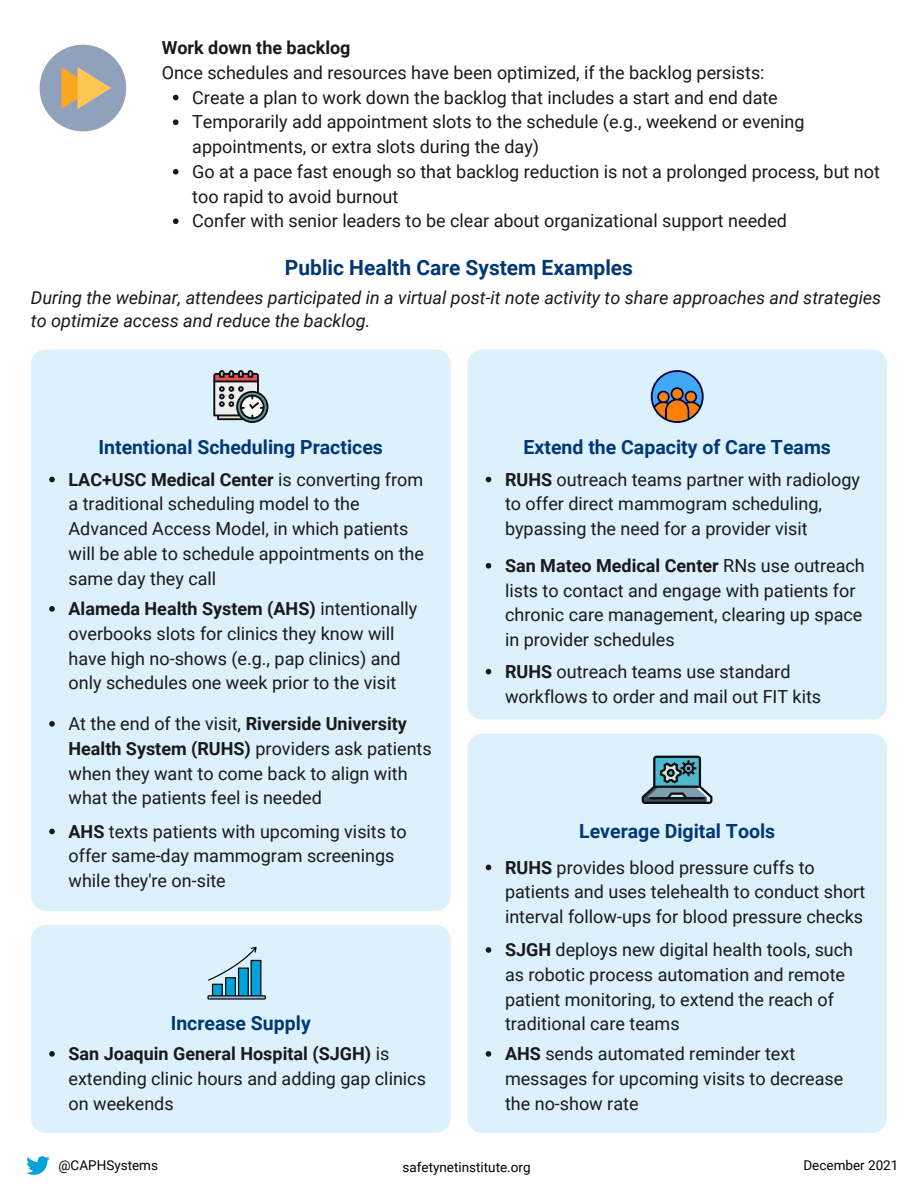
<style>
.page{position:relative;width:918px;height:1188px;background:#fff}
.page>*{position:absolute;margin:0;border:0;box-sizing:border-box;transform-origin:0 0}
.t1{font:700 21px "Roboto";color:#003876}
.t2{font:700 19.5px "Roboto";color:#003876}
.t3{font:18px/24.8px "Roboto";color:#191919}
.t4{font:italic 18px/22.5px "Roboto";color:#191919}
.t5{font:700 18px "Roboto";color:#191919}
.t6{font:13.5px "Roboto";color:#000}
.s1{font-weight:700}
</style>
<div class="page">
<svg style="left:26px;top:1156px;width:24px;height:19px"></svg>
<div style="left:40px;top:45px;width:86px;height:86px;background:#90a1bb;border-radius:50%"></div>
<svg style="left:61px;top:67px;width:50px;height:42px"></svg>
<div style="left:31px;top:349px;width:420px;height:562px;background:#dcf1fc;border-radius:15px"></div>
<div style="left:467px;top:349px;width:420px;height:371px;background:#dcf1fc;border-radius:15px"></div>
<div style="left:467px;top:734px;width:420px;height:399px;background:#dcf1fc;border-radius:15px"></div>
<div style="left:31px;top:925px;width:420px;height:208px;background:#dcf1fc;border-radius:15px"></div>
<svg style="left:213px;top:370px;width:55px;height:53px;background:#989698"></svg>
<svg style="left:651px;top:370px;width:53px;height:53px"></svg>
<div style="left:207px;top:995px;width:59px;height:5px;background:#3b4b56"></div>
<hr style="left:209px;top:996px;width:56px;height:2px;background:#040505">
<svg style="left:208px;top:947px;width:53px;height:50px"></svg>
<svg style="left:642px;top:756px;width:70px;height:48px"></svg>
<svg style="left:173px;top:95px;width:6px;height:5px"></svg>
<svg style="left:173px;top:119px;width:6px;height:6px"></svg>
<svg style="left:173px;top:169px;width:6px;height:6px"></svg>
<svg style="left:173px;top:218px;width:6px;height:6px"></svg>
<svg style="left:49px;top:829px;width:6px;height:5px"></svg>
<svg style="left:49px;top:477px;width:6px;height:5px"></svg>
<svg style="left:49px;top:606px;width:6px;height:6px"></svg>
<svg style="left:49px;top:721px;width:6px;height:6px"></svg>
<svg style="left:486px;top:477px;width:5px;height:5px"></svg>
<svg style="left:486px;top:563px;width:5px;height:6px"></svg>
<svg style="left:486px;top:865px;width:5px;height:5px"></svg>
<svg style="left:486px;top:947px;width:5px;height:6px"></svg>
<svg style="left:486px;top:669px;width:5px;height:5px"></svg>
<svg style="left:49px;top:1051px;width:6px;height:6px"></svg>
<svg style="left:486px;top:1051px;width:5px;height:6px"></svg>
<p class="t5" style="left:162px;top:38px;width:190px">Work down the backlog</p>
<p class="t3" style="left:162px;top:60px;width:605px">Once schedules and resources have been optimized, if the backlog persists:</p>
<p class="t3" style="left:192px;top:85px;width:587px">Create a plan to work down the backlog that includes a start and end date</p>
<p class="t3" style="left:192px;top:110px;width:614px">Temporarily add appointment slots to the schedule (e.g., weekend or evening appointments, or extra slots during the day)</p>
<p class="t3" style="left:192px;top:159px;width:689px">Go at a pace fast enough so that backlog reduction is not a prolonged process, but not too rapid to avoid burnout</p>
<p class="t3" style="left:192px;top:209px;width:596px">Confer with senior leaders to be clear about organizational support needed</p>
<p class="t1" style="left:285px;top:256px;width:350px">Public Health Care System Examples</p>
<p class="t4" style="left:31px;top:287px;width:852px">During the webinar, attendees participated in a virtual post-it note activity to share approaches and strategies to optimize access and reduce the backlog.</p>
<p class="t2" style="left:99px;top:436px;width:286px">Intentional Scheduling Practices</p>
<p class="t3" style="left:69px;top:467px;width:357px"><span class="s1">LAC+USC Medical Center</span> is converting from a traditional scheduling model to the Advanced Access Model, in which patients will be able to schedule appointments on the same day they call</p>
<p class="t3" style="left:69px;top:597px;width:350px"><span class="s1">Alameda Health System (AHS)</span> intentionally overbooks slots for clinics they know will have high no-shows (e.g., pap clinics) and only schedules one week prior to the visit</p>
<p class="t3" style="left:69px;top:711px;width:365px">At the end of the visit, <span class="s1">Riverside University Health System (RUHS)</span> providers ask patients when they want to come back to align with what the patients feel is needed</p>
<p class="t2" style="left:524px;top:436px;width:309px">Extend the Capacity of Care Teams</p>
<p class="t3" style="left:505px;top:467px;width:357px"><span class="s1">RUHS</span> outreach teams partner with radiology to offer direct mammogram scheduling, bypassing the need for a provider visit</p>
<p class="t3" style="left:505px;top:553px;width:361px"><span class="s1">San Mateo Medical Center</span> RNs use outreach lists to contact and engage with patients for chronic care management, clearing up space in provider schedules</p>
<p class="t3" style="left:505px;top:659px;width:318px"><span class="s1">RUHS</span> outreach teams use standard workflows to order and mail out FIT kits</p>
<p class="t2" style="left:579px;top:820px;width:198px">Leverage Digital Tools</p>
<p class="t3" style="left:505px;top:855px;width:362px"><span class="s1">RUHS</span> provides blood pressure cuffs to patients and uses telehealth to conduct short interval follow-ups for blood pressure checks</p>
<p class="t3" style="left:505px;top:938px;width:350px"><span class="s1">SJGH</span> deploys new digital health tools, such as robotic process automation and remote patient monitoring, to extend the reach of traditional care teams</p>
<p class="t3" style="left:69px;top:819px;width:340px"><span class="s1">AHS</span> texts patients with upcoming visits to offer same-day mammogram screenings while they're on-site</p>
<p class="t2" style="left:171px;top:1012px;width:142px">Increase Supply</p>
<p class="t3" style="left:69px;top:1042px;width:359px"><span class="s1">San Joaquin General Hospital (SJGH)</span> is extending clinic hours and adding gap clinics on weekends</p>
<p class="t3" style="left:505px;top:1042px;width:340px"><span class="s1">AHS</span> sends automated reminder text messages for upcoming visits to decrease the no-show rate</p>
<p class="t6" style="left:59px;top:1158px;width:101px">@CAPHSystems</p>
<p class="t6" style="left:403px;top:1160px;width:129px">safetynetinstitute.org</p>
<p class="t6" style="left:803px;top:1158px;width:96px">December 2021</p>
</div>
